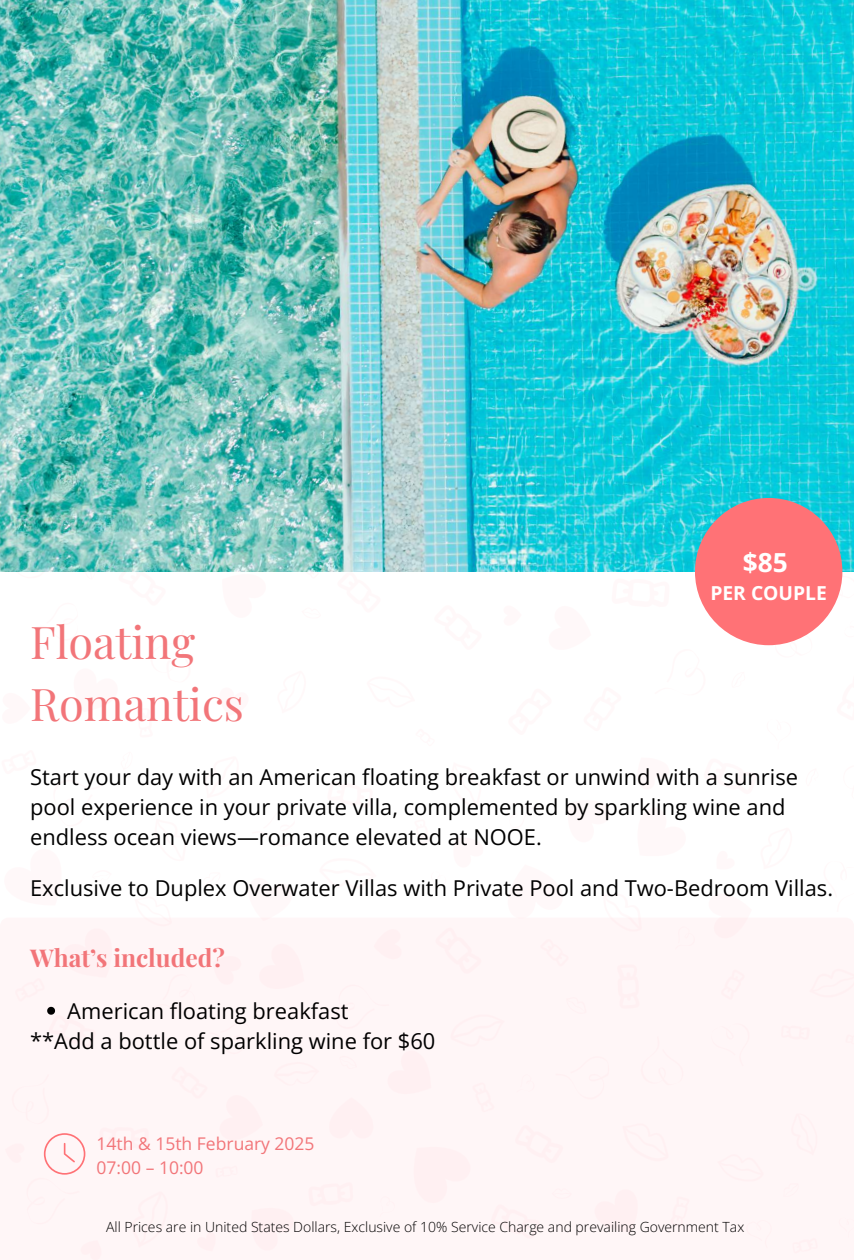
<style>
.page{position:relative;width:854px;height:1260px;background:#fff}
.page>*{position:absolute;margin:0;border:0;box-sizing:border-box;transform-origin:0 0}
.t1{font:44.89px/62.1px "Playfair Display";color:#f27579}
.t2{font:700 26.25px "Open Sans";color:#fff}
.t3{font:700 24.5px "Playfair Display";color:#f27579}
.t4{font:21.88px/30.2px "Open Sans";color:#000}
.t5{font:700 19.25px "Open Sans";color:#fff}
.t6{font:17.5px/24.3px "Open Sans";color:#f27579}
.t7{font:300 14px "Open Sans";color:#000}
</style>
<div class="page">
<svg style="left:833px;top:572px;width:10px;height:33px"></svg>
<svg style="left:776px;top:630px;width:36px;height:15px"></svg>
<img style="left:0;top:0;width:853px;height:572px">
<div style="left:0;top:918px;width:853px;height:342px;background:#fff6f7"></div>
<svg style="left:43px;top:1133px;width:42px;height:42px"></svg>
<div style="left:694px;top:498px;width:147px;height:147px;background:#ff7276;border-radius:50%"></div>
<svg style="left:47px;top:1006px;width:9px;height:9px"></svg>
<h1 class="t1" style="left:30px;top:607px;width:215px">Floating<br>Romantics</h1>
<p class="t2" style="left:742px;top:544px;width:47px">$85</p>
<p class="t5" style="left:710px;top:579px;width:118px">PER COUPLE</p>
<p class="t4" style="left:30px;top:761px;width:769px">Start your day with an American floating breakfast or unwind with a sunrise pool experience in your private villa, complemented by sparkling wine and endless ocean views4romance elevated at NOOE.</p>
<p class="t4" style="left:30px;top:872px;width:804px">Exclusive to Duplex Overwater Villas with Private Pool and Two-Bedroom Villas.</p>
<p class="t3" style="left:30px;top:938px;width:196px">What’s included?</p>
<p class="t4" style="left:30px;top:995px;width:406px;text-indent:37px">American floating breakfast<br>**Add a bottle of sparkling wine for $60</p>
<p class="t6" style="left:96px;top:1131px;width:219px">14th &amp; 15th February 2025<br>07:00 3 10:00</p>
<p class="t7" style="left:106px;top:1218px;width:639px">All Prices are in United States Dollars, Exclusive of 10% Service Charge and prevailing Government Tax</p>
</div>
